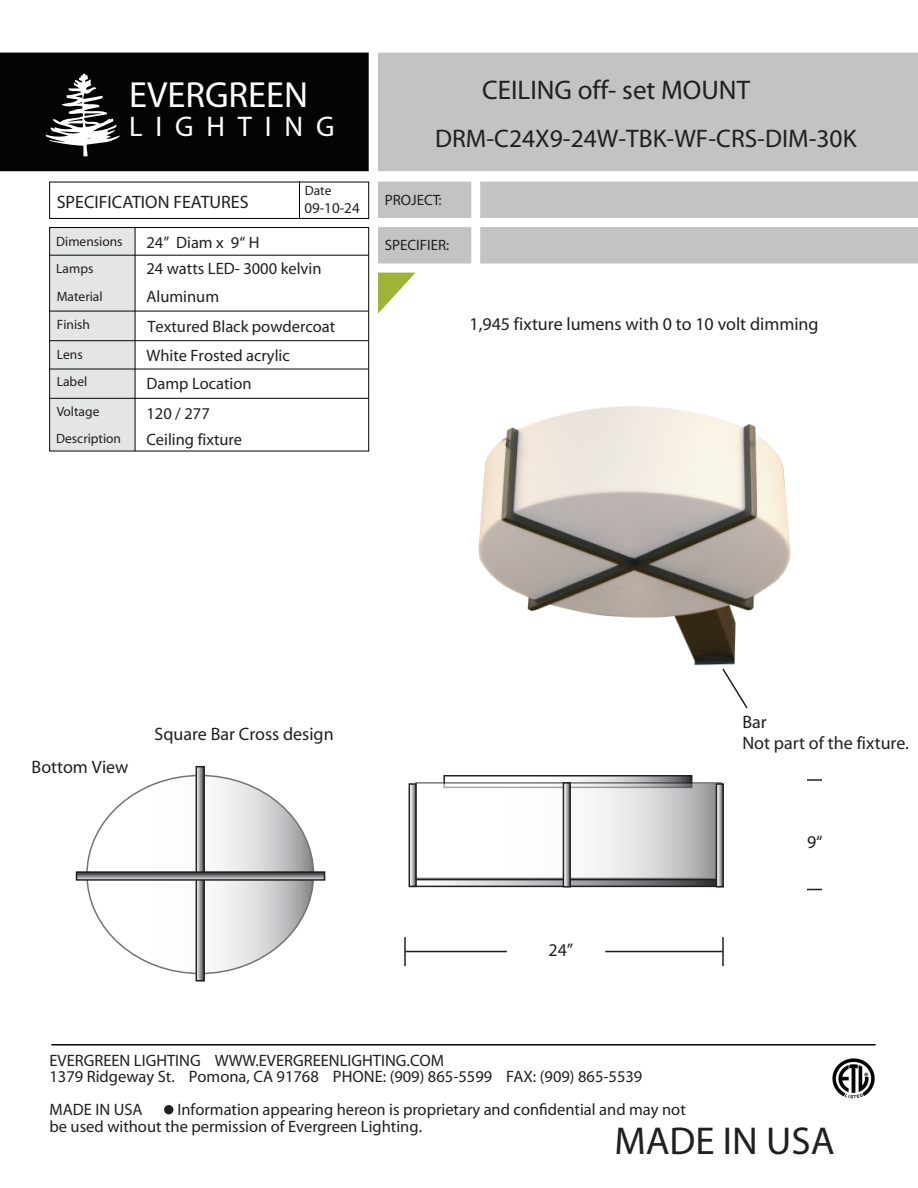
<style>
.page{position:relative;width:918px;height:1188px;background:#fff}
.page>*{position:absolute;margin:0;border:0;box-sizing:border-box;transform-origin:0 0}
.t1{font:700 39px "Helvetica Neue LT Com";color:#231f20}
.t2{font:700 36.45px "Helvetica Neue LT Com";color:#fff}
.t3{font:500 28.5px "Helvetica Neue LT Com";letter-spacing:.45em;color:#fff}
.t4{font:700 27px "Helvetica Neue LT Com";color:#231f20}
.t5{font:25.5px "Helvetica Neue LT Com";color:#231f20}
.t6{font:18px/21.6px "Myriad";color:#231f20}
.t7{font:700 18px "Helvetica Neue LT Com";color:#231f20}
.t8{font:16.5px/16.5px "Helvetica Neue LT Com";color:#231f20}
.t9{font:700 16.5px "Helvetica Neue LT Com";color:#231f20}
.t10{font:15px "Helvetica Neue LT Com";color:#231f20}
.t11{font:13.5px/27.6px "Helvetica Neue LT Com";color:#231f20}
</style>
<div class="page">
<svg style="left:576px;top:778px;width:113px;height:4px"></svg>
<div style="left:443px;top:775px;width:249px;height:13px;border:2px solid #231f20"></div>
<svg style="left:441px;top:882px;width:275px;height:2px"></svg>
<div style="left:410px;top:879px;width:313px;height:8px;border:2px solid #231f20"></div>
<div style="left:0;top:53px;width:369px;height:118px;background:#040503"></div>
<svg style="left:46px;top:73px;width:74px;height:83px"></svg>
<div style="left:378px;top:53px;width:540px;height:118px;background:#c3c3c3"></div>
<svg style="left:51px;top:1044px;width:825px;height:2px;background:#424341"></svg>
<div style="left:164px;top:1105px;width:9px;height:9px;background:#231f20;border-radius:50%"></div>
<div style="left:480px;top:182px;width:438px;height:36px;background:#c3c3c3"></div>
<div style="left:378px;top:182px;width:93px;height:36px;background:#c3c3c3"></div>
<div style="left:480px;top:227px;width:438px;height:36px;background:#c3c3c3"></div>
<div style="left:378px;top:227px;width:93px;height:36px;background:#c3c3c3"></div>
<img style="left:832px;top:1058px;width:43px;height:41px">
<svg style="left:378px;top:273px;width:37px;height:41px"></svg>
<div style="left:49px;top:182px;width:320px;height:37px;border:1px solid #040503"></div>
<svg style="left:299px;top:181px;width:1px;height:38px"></svg>
<svg style="left:49px;top:227px;width:320px;height:225px"></svg>
<svg style="left:404px;top:937px;width:103px;height:30px"></svg>
<svg style="left:605px;top:937px;width:119px;height:30px"></svg>
<svg style="left:412px;top:786px;width:2px;height:98px"></svg>
<div style="left:409px;top:783px;width:8px;height:104px;border:2px solid #231f20"></div>
<svg style="left:87px;top:776px;width:227px;height:198px"></svg>
<svg style="left:199px;top:769px;width:3px;height:210px"></svg>
<div style="left:196px;top:766px;width:9px;height:216px;border:2px solid #231f20"></div>
<svg style="left:443px;top:785px;width:273px;height:91px"></svg>
<svg style="left:566px;top:785px;width:2px;height:99px"></svg>
<div style="left:563px;top:782px;width:8px;height:105px;border:2px solid #231f20"></div>
<svg style="left:719px;top:786px;width:2px;height:99px"></svg>
<div style="left:716px;top:783px;width:8px;height:105px;border:2px solid #231f20"></div>
<svg style="left:79px;top:874px;width:243px;height:4px"></svg>
<div style="left:76px;top:871px;width:249px;height:10px;border:2px solid #231f20"></div>
<svg style="left:807px;top:888px;width:15px;height:3px"></svg>
<svg style="left:807px;top:779px;width:15px;height:2px"></svg>
<img style="left:478px;top:406px;width:313px;height:260px">
<svg style="left:722px;top:668px;width:26px;height:41px"></svg>
<h2 class="t2" style="left:129px;top:77px;width:180px">EVERGREEN</h2>
<h3 class="t3" style="left:129px;top:112px;width:207px">LIGHTING</h3>
<p class="t7" style="left:57px;top:193px;width:193px">SPECIFICATION FEATURES</p>
<p class="t11" style="left:56px;top:228px;width:68px">Dimensions</p>
<p class="t8" style="left:146px;top:235px;width:115px">24” Diam x 9“ H</p>
<p class="t11" style="left:305px;top:177px;width:28px">Date</p>
<p class="t10" style="left:304px;top:200px;width:57px">09-10-24</p>
<p class="t11" style="left:56px;top:256px;width:39px">Lamps</p>
<p class="t8" style="left:146px;top:261px;width:177px">24 watts LED- 3000 kelvin</p>
<p class="t11" style="left:57px;top:284px;width:47px">Material</p>
<p class="t8" style="left:146px;top:289px;width:74px">Aluminum</p>
<p class="t11" style="left:57px;top:312px;width:35px">Finish</p>
<p class="t8" style="left:147px;top:319px;width:189px">Textured Black powdercoat</p>
<p class="t11" style="left:57px;top:341px;width:32px">Lens<br>Label</p>
<p class="t8" style="left:146px;top:343px;width:145px;line-height:27.8px">White Frosted acrylic<br>Damp Location</p>
<p class="t11" style="left:57px;top:398px;width:44px">Voltage</p>
<p class="t8" style="left:146px;top:406px;width:65px">120 / 277</p>
<p class="t11" style="left:56px;top:425px;width:66px">Description</p>
<p class="t8" style="left:146px;top:432px;width:97px">Ceiling fixture</p>
<h3 class="t4" style="left:482px;top:76px;width:269px">CEILING off- set MOUNT</h3>
<h3 class="t5" style="left:435px;top:126px;width:423px">DRM-C24X9-24W-TBK-WF-CRS-DIM-30K</h3>
<p class="t10" style="left:385px;top:192px;width:58px">PROJECT:</p>
<p class="t10" style="left:385px;top:237px;width:66px">SPECIFIER:</p>
<p class="t6" style="left:470px;top:314px;width:351px">1,945 fixture lumens with 0 to 10 volt dimming</p>
<p class="t6" style="left:32px;top:756px;width:99px">Bottom View</p>
<p class="t6" style="left:154px;top:723px;width:181px">Square Bar Cross design</p>
<p class="t6" style="left:742px;top:711px;width:168px">Bar<br>Not part of the fixture.</p>
<p class="t6" style="left:807px;top:831px;width:17px">9“</p>
<p class="t6" style="left:548px;top:940px;width:26px">24”</p>
<p class="t9" style="left:50px;top:1052px;width:396px">EVERGREEN LIGHTING WWW.EVERGREENLIGHTING.COM</p>
<p class="t8" style="left:50px;top:1069px;width:594px">1379 Ridgeway St. Pomona, CA 91768 PHONE: (909) 865-5599 FAX: (909) 865-5539</p>
<p class="t9" style="left:49px;top:1102px;width:95px">MADE IN USA</p>
<p class="t8" style="left:50px;top:1102px;width:638px;text-indent:128px">Information appearing hereon is proprietary and confidential and may not be used without the permission of Evergreen Lighting.</p>
<h1 class="t1" style="left:614px;top:1122px;width:222px">MADE IN USA</h1>
</div>
